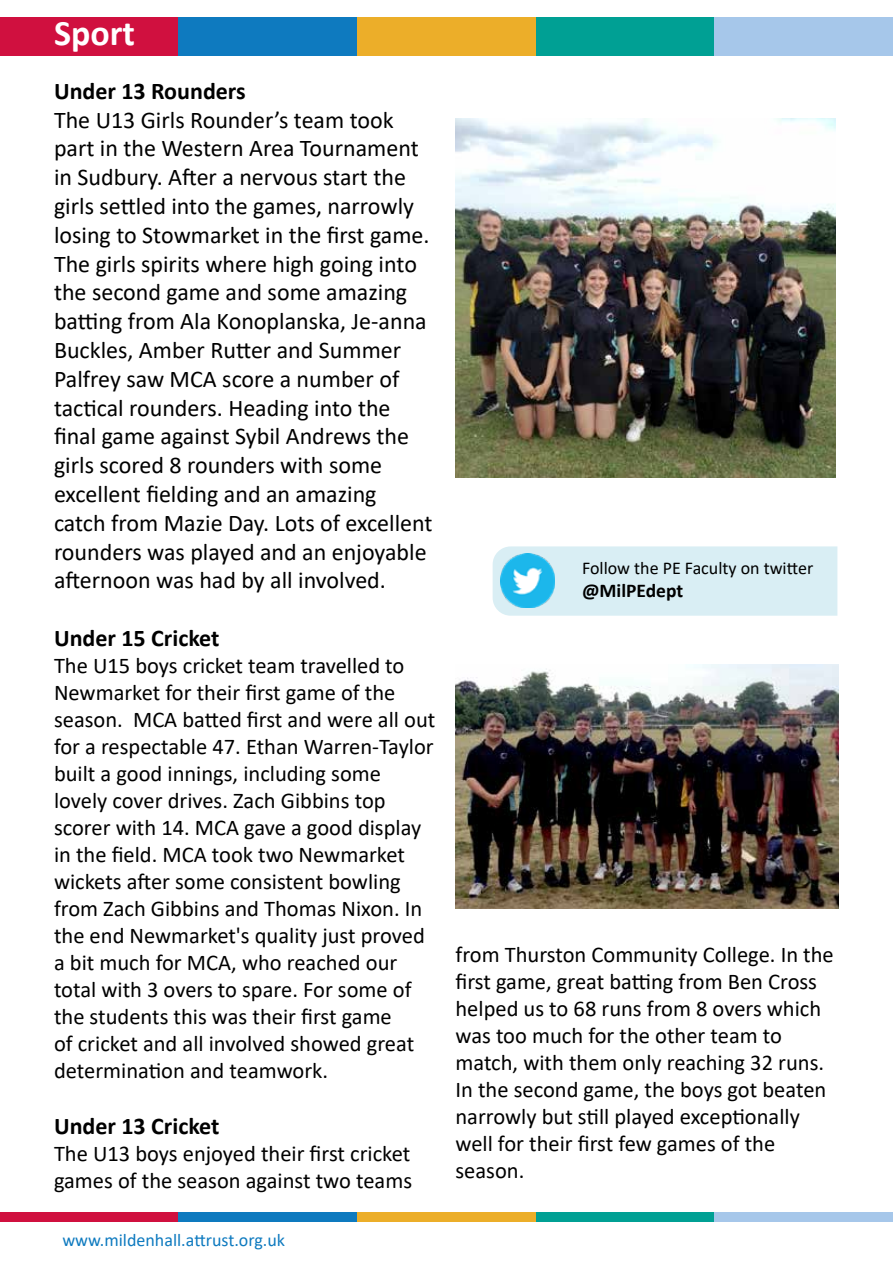
<style>
.page{position:relative;width:893px;height:1263px;background:#fff}
.page>*{position:absolute;margin:0;border:0;box-sizing:border-box;transform-origin:0 0}
.t1{font:700 36px "Calibri";color:#fff}
.t2{font:24px/28.8px "Calibri";color:#000}
.t3{font:700 24px "Calibri";color:#000}
.t4{font:22.5px/27px "Calibri";color:#000}
.t5{font:700 19.5px "Calibri";color:#000}
.t6{font:18px "Calibri";color:#0e7abf}
.t7{font:18px "Calibri";color:#000}
</style>
<div class="page">
<div style="left:536px;top:17px;width:178px;height:38px;background:#00a094"></div>
<div style="left:714px;top:17px;width:179px;height:38px;background:#a6c7ea"></div>
<div style="left:0;top:17px;width:179px;height:38px;background:#d0103f"></div>
<div style="left:179px;top:17px;width:178px;height:38px;background:#0e7abf"></div>
<div style="left:357px;top:17px;width:179px;height:38px;background:#ecae29"></div>
<div style="left:536px;top:1212px;width:178px;height:10px;background:#00a094"></div>
<div style="left:714px;top:1212px;width:179px;height:10px;background:#a6c7ea"></div>
<div style="left:0;top:1212px;width:179px;height:10px;background:#d0103f"></div>
<div style="left:179px;top:1212px;width:178px;height:10px;background:#0e7abf"></div>
<div style="left:357px;top:1212px;width:179px;height:10px;background:#ecae29"></div>
<div style="left:493px;top:546px;width:344px;height:70px;background:#d9eef4"></div>
<img style="left:501px;top:554px;width:53px;height:53px">
<img style="left:455px;top:119px;width:381px;height:359px">
<img style="left:455px;top:664px;width:384px;height:245px">
<h1 class="t1" style="left:54px;top:8px;width:82px">Sport</h1>
<p class="t3" style="left:54px;top:74px;width:193px">Under 13 Rounders</p>
<p class="t2" style="left:54px;top:105px;width:380px">The U13 Girls Rounder’s team took part in the Western Area Tournament in Sudbury. After a nervous start the girls settled into the games, narrowly losing to Stowmarket in the first game.<br>The girls spirits where high going into the second game and some amazing batting from Ala Konoplanska, Je-anna Buckles, Amber Rutter and Summer Palfrey saw MCA score a number of tactical rounders. Heading into the final game against Sybil Andrews the girls scored 8 rounders with some excellent fielding and an amazing catch from Mazie Day. Lots of excellent rounders was played and an enjoyable afternoon was had by all involved.</p>
<p class="t3" style="left:54px;top:621px;width:167px">Under 15 Cricket</p>
<p class="t4" style="left:54px;top:651px;width:383px">The U15 boys cricket team travelled to Newmarket for their first game of the season. MCA batted first and were all out for a respectable 47. Ethan Warren-Taylor built a good innings, including some lovely cover drives. Zach Gibbins top scorer with 14. MCA gave a good display in the field. MCA took two Newmarket wickets after some consistent bowling from Zach Gibbins and Thomas Nixon. In the end Newmarket's quality just proved a bit much for MCA, who reached our total with 3 overs to spare. For some of the students this was their first game<br>of cricket and all involved showed great determination and teamwork.</p>
<p class="t3" style="left:54px;top:1109px;width:167px">Under 13 Cricket</p>
<p class="t4" style="left:54px;top:1139px;width:360px">The U13 boys enjoyed their first cricket games of the season against two teams</p>
<p class="t6" style="left:62px;top:1227px;width:224px">www.mildenhall.attrust.org.uk</p>
<p class="t7" style="left:582px;top:555px;width:233px">Follow the PE Faculty on twitter</p>
<p class="t5" style="left:582px;top:577px;width:103px">@MilPEdept</p>
<p class="t4" style="left:455px;top:940px;width:380px">from Thurston Community College. In the first game, great batting from Ben Cross helped us to 68 runs from 8 overs which was too much for the other team to match, with them only reaching 32 runs.<br>In the second game, the boys got beaten narrowly but still played exceptionally well for their first few games of the season.</p>
</div>
